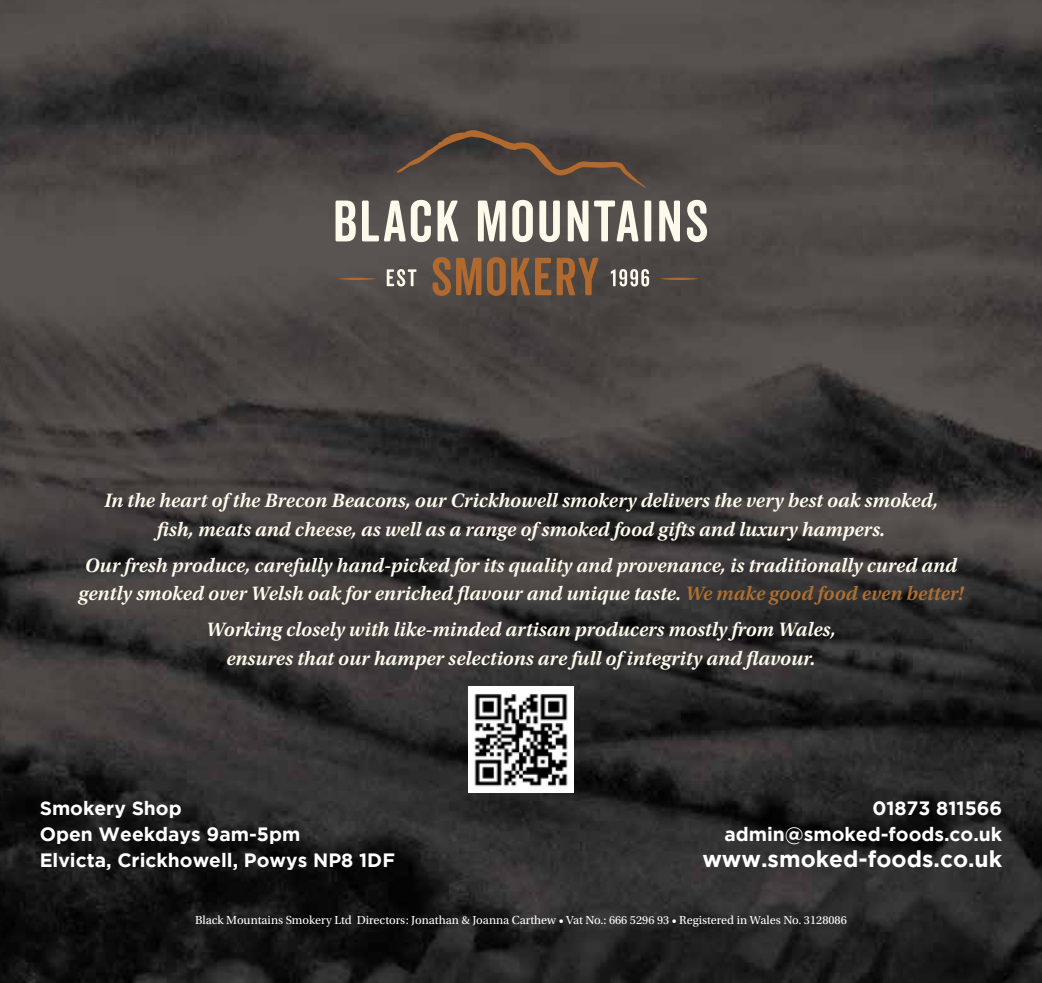
<style>
.page{position:relative;width:1042px;height:983px;background:#fff}
.page>*{position:absolute;margin:0;border:0;box-sizing:border-box;transform-origin:0 0}
.t1{font:700 22.75px "Gotham";color:#fff}
.t2{font:italic 600 20.3px/28.5px "Utopia Std";color:#fefaec;text-align:center}
.t3{font:700 19.25px/26.2px "Gotham";color:#fff}
.t4{font:12.25px "Utopia Std";color:#fff}
.s1{color:#ae6f30}
</style>
<div class="page">
<img style="left:0;top:0;width:1042px;height:982px">
<img style="left:468px;top:686px;width:105px;height:106px">
<svg style="left:611px;top:269px;width:38px;height:17px"></svg>
<svg style="left:387px;top:269px;width:29px;height:17px"></svg>
<hr style="left:337px;top:277px;width:40px;height:3px;background:#b1692e;border-radius:50%">
<hr style="left:660px;top:277px;width:39px;height:3px;background:#b1692e;border-radius:50%">
<svg style="left:395px;top:130px;width:252px;height:59px;background:#50453d"></svg>
<svg style="left:432px;top:257px;width:49px;height:39px;background:#885c39"></svg>
<svg style="left:487px;top:257px;width:64px;height:39px;background:#835a39"></svg>
<svg style="left:557px;top:258px;width:42px;height:37px;background:#805737"></svg>
<svg style="left:335px;top:200px;width:21px;height:41px"></svg>
<svg style="left:362px;top:200px;width:69px;height:42px;background:#a4a097"></svg>
<svg style="left:437px;top:200px;width:21px;height:41px"></svg>
<svg style="left:478px;top:200px;width:27px;height:41px"></svg>
<svg style="left:512px;top:200px;width:21px;height:42px"></svg>
<svg style="left:539px;top:200px;width:21px;height:42px"></svg>
<svg style="left:568px;top:200px;width:20px;height:41px"></svg>
<svg style="left:594px;top:200px;width:44px;height:41px;background:#a5a098"></svg>
<div style="left:644px;top:200px;width:7px;height:41px;background:#fefaeb"></div>
<svg style="left:659px;top:200px;width:21px;height:41px"></svg>
<svg style="left:687px;top:200px;width:20px;height:42px"></svg>
<p class="t2" style="left:104px;top:486px;width:835px">In the heart of the Brecon Beacons, our Crickhowell smokery delivers the very best oak smoked, fish, meats and cheese, as well as a range of smoked food gifts and luxury hampers.</p>
<p class="t2" style="left:78px;top:550px;width:886px">Our fresh produce, carefully hand-picked for its quality and provenance, is traditionally cured and gently smoked over Welsh oak for enriched flavour and unique taste. <span class="s1">We make good food even better!</span></p>
<p class="t2" style="left:206px;top:615px;width:631px">Working closely with like-minded artisan producers mostly from Wales, ensures that our hamper selections are full of integrity and flavour.</p>
<p class="t3" style="left:40px;top:794px;width:357px">Smokery Shop<br>Open Weekdays 9am-5pm<br>Elvicta, Crickhowell, Powys NP8 1DF</p>
<p class="t3" style="left:724px;top:794px;width:279px;text-align:right">01873 811566 admin@smoked-foods.co.uk</p>
<p class="t1" style="left:702px;top:845px;width:301px">www.smoked-foods.co.uk</p>
<p class="t4" style="left:195px;top:913px;width:653px">Black Mountains Smokery Ltd Directors: Jonathan &amp; Joanna Carthew • Vat No.: 666 5296 93 • Registered in Wales No. 3128086</p>
</div>
